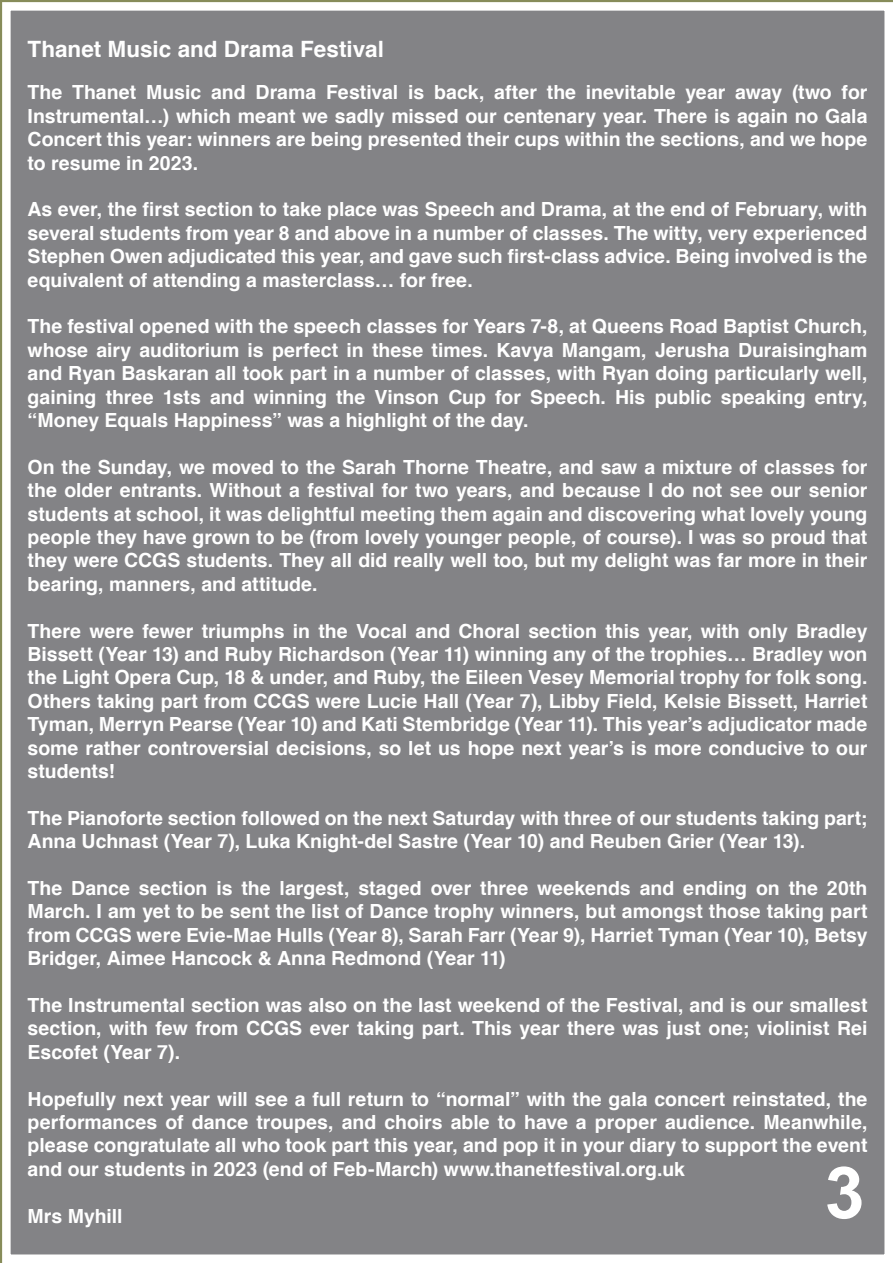
<style>
.page{position:relative;width:893px;height:1263px;background:#fff}
.page>*{position:absolute;margin:0;border:0;box-sizing:border-box;transform-origin:0 0}
.t1{font:700 72px "Arial";color:#fff}
.t2{font:700 22.5px "Helvetica";color:#fff}
.t3{font:700 19.5px/23.4px "Helvetica";color:#fff;text-align:justify}
</style>
<div class="page">
<div style="left:6px;top:6px;width:883px;height:1253px;background:#838386"></div>
<div style="left:2px;top:2px;width:891px;height:1261px;border:9px solid #fff"></div>
<p class="t2" style="left:28px;top:31px;width:358px">Thanet Music and Drama Festival</p>
<p class="t3" style="left:28px;top:81px;width:841px">The Thanet Music and Drama Festival is back, after the inevitable year away (two for Instrumental…) which meant we sadly missed our centenary year. There is again no Gala Concert this year: winners are being presented their cups within the sections, and we hope to resume in 2023.</p>
<p class="t3" style="left:28px;top:198px;width:841px">As ever, the first section to take place was Speech and Drama, at the end of February, with several students from year 8 and above in a number of classes. The witty, very experienced Stephen Owen adjudicated this year, and gave such first-class advice. Being involved is the equivalent of attending a masterclass… for free.</p>
<p class="t3" style="left:28px;top:315px;width:841px">The festival opened with the speech classes for Years 7-8, at Queens Road Baptist Church, whose airy auditorium is perfect in these times. Kavya Mangam, Jerusha Duraisingham and Ryan Baskaran all took part in a number of classes, with Ryan doing particularly well, gaining three 1sts and winning the Vinson Cup for Speech. His public speaking entry, “Money Equals Happiness” was a highlight of the day.</p>
<p class="t3" style="left:28px;top:455px;width:841px">On the Sunday, we moved to the Sarah Thorne Theatre, and saw a mixture of classes for the older entrants. Without a festival for two years, and because I do not see our senior students at school, it was delightful meeting them again and discovering what lovely young people they have grown to be (from lovely younger people, of course). I was so proud that they were CCGS students. They all did really well too, but my delight was far more in their bearing, manners, and attitude.</p>
<p class="t3" style="left:28px;top:619px;width:841px">There were fewer triumphs in the Vocal and Choral section this year, with only Bradley Bissett (Year 13) and Ruby Richardson (Year 11) winning any of the trophies… Bradley won the Light Opera Cup, 18 &amp; under, and Ruby, the Eileen Vesey Memorial trophy for folk song.<br>Others taking part from CCGS were Lucie Hall (Year 7), Libby Field, Kelsie Bissett, Harriet Tyman, Merryn Pearse (Year 10) and Kati Stembridge (Year 11). This year’s adjudicator made some rather controversial decisions, so let us hope next year’s is more conducive to our students!</p>
<p class="t3" style="left:28px;top:806px;width:841px">The Pianoforte section followed on the next Saturday with three of our students taking part;<br>Anna Uchnast (Year 7), Luka Knight-del Sastre (Year 10) and Reuben Grier (Year 13).</p>
<p class="t3" style="left:28px;top:877px;width:841px">The Dance section is the largest, staged over three weekends and ending on the 20th March. I am yet to be sent the list of Dance trophy winners, but amongst those taking part from CCGS were Evie-Mae Hulls (Year 8), Sarah Farr (Year 9), Harriet Tyman (Year 10), Betsy Bridger, Aimee Hancock &amp; Anna Redmond (Year 11)</p>
<p class="t3" style="left:28px;top:994px;width:841px">The Instrumental section was also on the last weekend of the Festival, and is our smallest section, with few from CCGS ever taking part. This year there was just one; violinist Rei Escofet (Year 7).</p>
<p class="t3" style="left:28px;top:1087px;width:841px">Hopefully next year will see a full return to “normal” with the gala concert reinstated, the performances of dance troupes, and choirs able to have a proper audience. Meanwhile, please congratulate all who took part this year, and pop it in your diary to support the event and our students in 2023 (end of Feb-March) www.thanetfestival.org.uk</p>
<p class="t3" style="left:28px;top:1204px;width:96px">Mrs Myhill</p>
<p class="t1" style="left:825px;top:1145px;width:42px">3</p>
</div>
